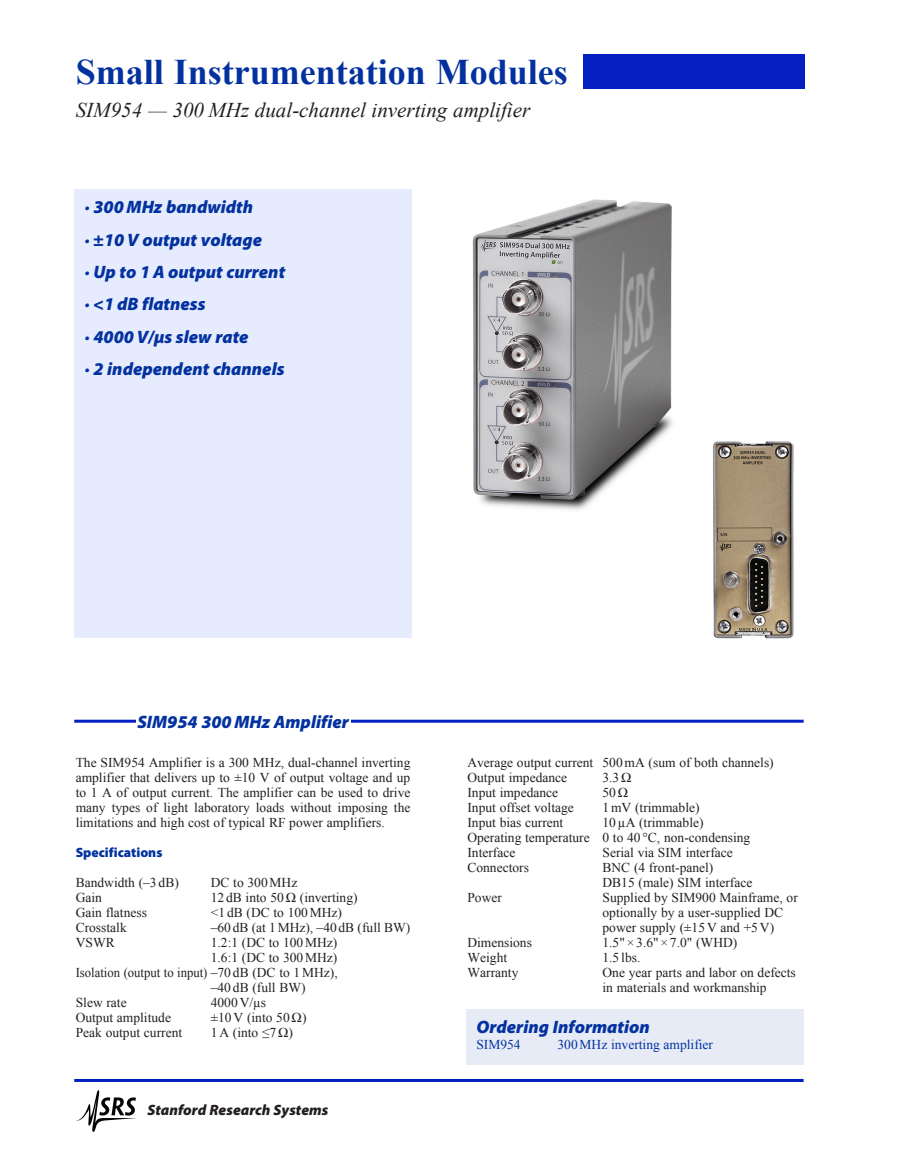
<style>
.page{position:relative;width:905px;height:1175px;background:#fff}
.page>*{position:absolute;margin:0;border:0;box-sizing:border-box;transform-origin:0 0}
.t1{font:700 36px "Times New Roman";color:#0332a0}
.t2{font:italic 21px "Times New Roman";color:#231f20}
.t3{font:italic 900 18px "Myriad Pro";color:#0332a0}
.t4{font:italic 900 15px "Myriad Pro";color:#231f20}
.t5{font:13.5px/15px "Times New Roman";color:#231f20;text-align:justify}
.t6{font:13.5px "Times New Roman";color:#231f20;scale:.94 1}
.t7{font:13.5px "Times New Roman";color:#0332a0}
.t8{font:900 13.5px "Myriad Pro";color:#0332a0}
</style>
<div class="page">
<svg style="left:74px;top:1078px;width:729px;height:4px"></svg>
<svg style="left:76px;top:1090px;width:60px;height:41px"></svg>
<hr style="left:74px;top:719px;width:729px;height:3px;background:#031fc2">
<div style="left:136px;top:713px;width:214px;height:22px;background:#fff"></div>
<div style="left:74px;top:189px;width:338px;height:448px;background:#e6ecfd"></div>
<svg style="left:583px;top:54px;width:222px;height:35px"></svg>
<div style="left:583px;top:54px;width:221px;height:34px;background:#041fc2"></div>
<div style="left:466px;top:1009px;width:337px;height:56px;background:#e6ebf6"></div>
<img style="left:472px;top:199px;width:205px;height:311px">
<img style="left:713px;top:441px;width:81px;height:198px">
<p class="t1" style="left:76px;top:47px;width:493px">Small Instrumentation Modules</p>
<p class="t2" style="left:76px;top:95px;width:456px">SIM954 — 300 MHz dual-channel inverting amplifier</p>
<p class="t3" style="left:85px;top:197px;width:170px">· 300 MHz bandwidth</p>
<p class="t3" style="left:85px;top:229px;width:179px">· ±10V output voltage</p>
<p class="t3" style="left:85px;top:262px;width:202px">· Up to 1A output current</p>
<p class="t3" style="left:85px;top:294px;width:122px">· &lt;1 dB flatness</p>
<p class="t3" style="left:85px;top:326px;width:165px">· 4000V/µs slew rate</p>
<p class="t3" style="left:85px;top:359px;width:201px">· 2 independent channels</p>
<p class="t3" style="left:137px;top:712px;width:213px">SIM954 300 MHz Amplifier</p>
<p class="t5" style="left:76px;top:755px;width:336px">The SIM954 Amplifier is a 300 MHz, dual-channel inverting amplifier that delivers up to ±10 V of output voltage and up to 1 A of output current. The amplifier can be used to drive many types of light laboratory loads without imposing the limitations and high cost of typical RF power amplifiers.</p>
<p class="t8" style="left:76px;top:845px;width:88px">Specifications</p>
<p class="t5" style="left:76px;top:875px;width:105px">Bandwidth (–3 dB)</p>
<p class="t5" style="left:211px;top:875px;width:88px">DC to 300MHz</p>
<p class="t5" style="left:76px;top:890px;width:28px">Gain</p>
<p class="t5" style="left:211px;top:890px;width:148px">12 dB into 50Ω (inverting)</p>
<p class="t5" style="left:76px;top:905px;width:73px">Gain flatness</p>
<p class="t5" style="left:211px;top:905px;width:133px">&lt;1 dB (DC to 100MHz)</p>
<p class="t5" style="left:76px;top:920px;width:53px">Crosstalk</p>
<p class="t5" style="left:211px;top:920px;width:201px">–60dB (at 1MHz), –40dB (full BW)</p>
<p class="t5" style="left:76px;top:935px;width:41px">VSWR</p>
<p class="t5" style="left:211px;top:935px;width:128px">1.2:1 (DC to 100MHz)</p>
<p class="t5" style="left:211px;top:950px;width:128px">1.6:1 (DC to 300MHz)</p>
<p class="t6" style="left:76px;top:963px;width:280px">Isolation (output to input) –70 dB (DC to 1MHz),</p>
<p class="t5" style="left:211px;top:980px;width:96px">–40 dB (full BW)</p>
<p class="t5" style="left:76px;top:995px;width:52px">Slew rate</p>
<p class="t5" style="left:211px;top:995px;width:57px">4000V/µs</p>
<p class="t5" style="left:76px;top:1010px;width:97px">Output amplitude</p>
<p class="t5" style="left:211px;top:1010px;width:97px">±10V (into 50Ω)</p>
<p class="t5" style="left:76px;top:1025px;width:108px">Peak output current</p>
<p class="t5" style="left:211px;top:1025px;width:84px">1A (into ≤7Ω)</p>
<p class="t4" style="left:147px;top:1101px;width:182px">Stanford Research Systems</p>
<p class="t5" style="left:467px;top:755px;width:308px">Average output current 500mA (sum of both channels)</p>
<p class="t5" style="left:467px;top:770px;width:101px">Output impedance</p>
<p class="t5" style="left:602px;top:770px;width:31px">3.3Ω</p>
<p class="t5" style="left:467px;top:785px;width:92px">Input impedance</p>
<p class="t5" style="left:602px;top:785px;width:27px">50Ω</p>
<p class="t5" style="left:467px;top:800px;width:108px">Input offset voltage</p>
<p class="t5" style="left:602px;top:800px;width:99px">1mV (trimmable)</p>
<p class="t5" style="left:467px;top:815px;width:97px">Input bias current</p>
<p class="t5" style="left:602px;top:815px;width:103px">10µA (trimmable)</p>
<p class="t5" style="left:467px;top:830px;width:284px">Operating temperature 0 to 40 °C, non-condensing</p>
<p class="t5" style="left:467px;top:845px;width:49px">Interface</p>
<p class="t5" style="left:602px;top:845px;width:132px">Serial via SIM interface</p>
<p class="t5" style="left:467px;top:860px;width:63px">Connectors</p>
<p class="t5" style="left:602px;top:860px;width:112px">BNC (4 front-panel)</p>
<p class="t5" style="left:602px;top:875px;width:151px">DB15 (male) SIM interface</p>
<p class="t5" style="left:467px;top:890px;width:36px">Power</p>
<p class="t5" style="left:602px;top:890px;width:197px;text-align:left">Supplied by SIM900 Mainframe, or optionally by a user-supplied DC power supply (±15V and +5V)</p>
<p class="t5" style="left:467px;top:935px;width:66px">Dimensions</p>
<p class="t5" style="left:602px;top:935px;width:136px">1.5"×3.6"×7.0" (WHD)</p>
<p class="t5" style="left:467px;top:950px;width:41px">Weight</p>
<p class="t5" style="left:602px;top:950px;width:39px">1.5 lbs.</p>
<p class="t5" style="left:467px;top:965px;width:52px">Warranty</p>
<p class="t5" style="left:602px;top:965px;width:195px">One year parts and labor on defects</p>
<p class="t5" style="left:602px;top:980px;width:166px">in materials and workmanship</p>
<p class="t3" style="left:476px;top:1017px;width:175px">Ordering Information</p>
<p class="t7" style="left:476px;top:1035px;width:46px">SIM954</p>
<p class="t7" style="left:557px;top:1035px;width:157px">300MHz inverting amplifier</p>
</div>
